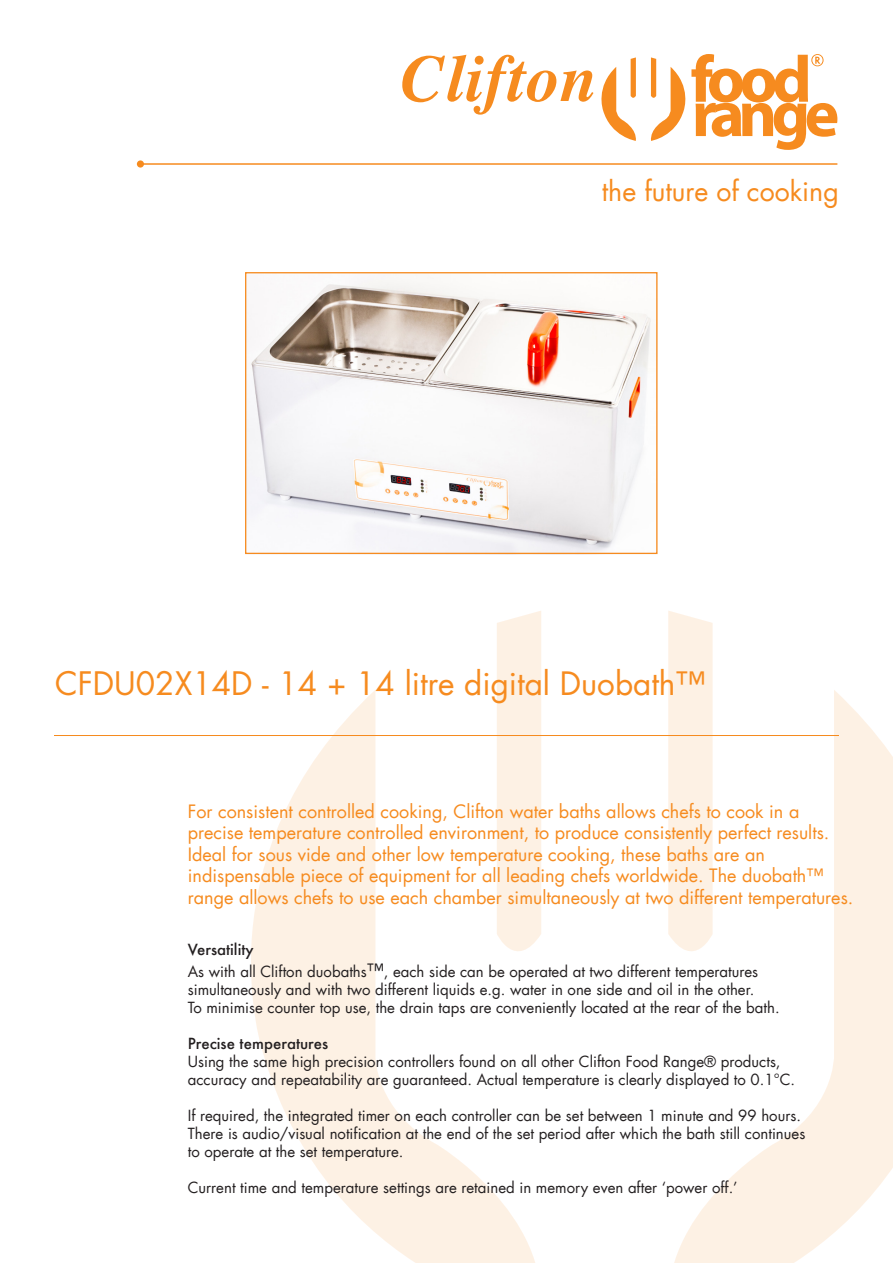
<style>
.page{position:relative;width:893px;height:1263px;background:#fff}
.page>*{position:absolute;margin:0;border:0;box-sizing:border-box;transform-origin:0 0}
.t1{font:31.5px "Futura LT";color:#f68b1f}
.t2{font:26.7px "Futura LT";color:#f68b1f}
.t3{font:18px/21.6px "Futura LT";color:#f68b1f}
.t4{font:15px "Futura LT";color:#231f20}
.t5{font:500 15px "Futura";color:#231f20}
.s1{font-size:18px}
</style>
<div class="page">
<svg style="left:674px;top:690px;width:219px;height:573px"></svg>
<svg style="left:251px;top:690px;width:284px;height:573px"></svg>
<svg style="left:497px;top:611px;width:44px;height:362px;background:#fdf2e6"></svg>
<svg style="left:668px;top:611px;width:45px;height:362px;background:#fdf2e6"></svg>
<svg style="left:402px;top:55px;width:234px;height:86px"></svg>
<svg style="left:650px;top:54px;width:187px;height:96px"></svg>
<hr style="left:140px;top:163px;width:697px;height:2px;background:#f68b1f">
<div style="left:137px;top:160px;width:7px;height:8px;background:#f68b1f;border-radius:50%"></div>
<hr style="left:54px;top:735px;width:785px;height:1px;background:#f68b1f">
<img style="left:247px;top:277px;width:404px;height:275px">
<div style="left:245px;top:272px;width:412px;height:282px;border:1px solid #f68b1f"></div>
<p class="t2" style="left:602px;top:174px;width:239px">the future of cooking</p>
<p class="t1" style="left:55px;top:663px;width:651px">CFDU02X14D - 14 + 14 litre digital Duobath™</p>
<p class="t3" style="left:188px;top:800px;width:613px">For consistent controlled cooking, Clifton water baths allows chefs to cook in a</p>
<p class="t3" style="left:188px;top:822px;width:643px">precise temperature controlled environment, to produce consistently perfect results.<br>Ideal for sous vide and other low temperature cooking, these baths are an</p>
<p class="t3" style="left:188px;top:865px;width:667px">indispensable piece of equipment for all leading chefs worldwide. The duobath™ range allows chefs to use each chamber simultaneously at two different temperatures.</p>
<p class="t5" style="left:188px;top:939px;width:67px">Versatility</p>
<p class="t4" style="left:188px;top:962px;width:572px">As with all Clifton duobaths<span class="s1">™</span>, each side can be operated at two different temperatures</p>
<p class="t4" style="left:188px;top:980px;width:568px">simultaneously and with two different liquids e.g. water in one side and oil in the other.</p>
<p class="t4" style="left:188px;top:998px;width:593px">To minimise counter top use, the drain taps are conveniently located at the rear of the bath.</p>
<p class="t5" style="left:188px;top:1033px;width:142px">Precise temperatures</p>
<p class="t4" style="left:188px;top:1052px;width:594px">Using the same high precision controllers found on all other Clifton Food Range® products,</p>
<p class="t4" style="left:188px;top:1070px;width:609px">accuracy and repeatability are guaranteed. Actual temperature is clearly displayed to 0.1°C.</p>
<p class="t4" style="left:188px;top:1106px;width:615px">If required, the integrated timer on each controller can be set between 1 minute and 99 hours.</p>
<p class="t4" style="left:188px;top:1124px;width:619px">There is audio/visual notification at the end of the set period after which the bath still continues</p>
<p class="t4" style="left:188px;top:1142px;width:217px">to operate at the set temperature.</p>
<p class="t4" style="left:188px;top:1178px;width:551px">Current time and temperature settings are retained in memory even after ‘power off.’</p>
</div>
